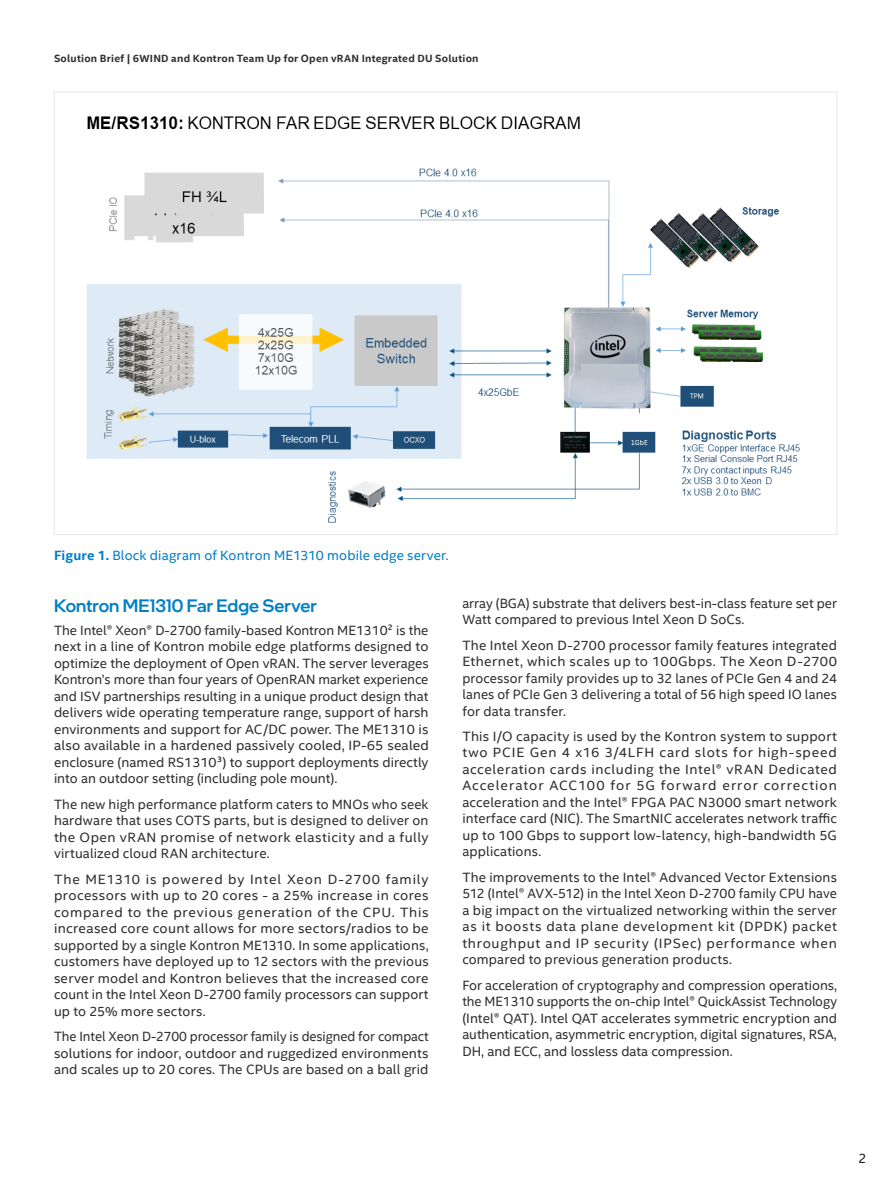
<style>
.page{position:relative;width:891px;height:1188px;background:#fff}
.page>*{position:absolute;margin:0;border:0;box-sizing:border-box;transform-origin:0 0}
.CopyHeaderBlue{font:500 18px "Intel One Display";letter-spacing:.005em;color:#007ec5}
.MainCopy___Caption{font:13.5px/16.5px "Intel Clear";letter-spacing:.005em;color:#2d2f2e;text-align:justify}
.MainCopy___Caption-2{font:13.5px "Intel Clear";letter-spacing:.01em;color:#007ec5}
.t1{font:13.5px "Intel Clear";color:#231f20}
.Document_Header{font:700 10.5px "Intel Clear";letter-spacing:.02em;color:#2d2f2e}
.s1{font-weight:700}
</style>
<div class="page">
<img style="left:86px;top:116px;width:714px;height:407px">
<p class="Document_Header" style="left:54px;top:51px;width:426px">Solution Brief | 6WIND and Kontron Team Up for Open vRAN Integrated DU Solution</p>
<p class="MainCopy___Caption-2" style="left:54px;top:546px;width:396px"><span class="s1">Figure 1.</span> Block diagram of Kontron ME1310 mobile edge server.</p>
<p class="CopyHeaderBlue" style="left:54px;top:594px;width:265px">Kontron ME1310 Far Edge Server</p>
<p class="MainCopy___Caption" style="left:54px;top:622px;width:376px">The Intel® Xeon® D-2700 family-based Kontron ME1310² is the next in a line of Kontron mobile edge platforms designed to optimize the deployment of Open vRAN. The server leverages Kontron’s more than four years of OpenRAN market experience and ISV partnerships resulting in a unique product design that delivers wide operating temperature range, support of harsh environments and support for AC/DC power. The ME1310 is also available in a hardened passively cooled, IP-65 sealed enclosure (named RS1310³) to support deployments directly into an outdoor setting (including pole mount).</p>
<p class="MainCopy___Caption" style="left:54px;top:795px;width:376px">The new high performance platform caters to MNOs who seek hardware that uses COTS parts, but is designed to deliver on the Open vRAN promise of network elasticity and a fully virtualized cloud RAN architecture.</p>
<p class="MainCopy___Caption" style="left:54px;top:870px;width:376px">The ME1310 is powered by Intel Xeon D-2700 family processors with up to 20 cores - a 25% increase in cores compared to the previous generation of the CPU. This increased core count allows for more sectors/radios to be supported by a single Kontron ME1310. In some applications, customers have deployed up to 12 sectors with the previous server model and Kontron believes that the increased core count in the Intel Xeon D-2700 family processors can support up to 25% more sectors.</p>
<p class="MainCopy___Caption" style="left:54px;top:1028px;width:376px">The Intel Xeon D-2700 processor family is designed for compact solutions for indoor, outdoor and ruggedized environments and scales up to 20 cores. The CPUs are based on a ball grid</p>
<p class="MainCopy___Caption" style="left:462px;top:594px;width:376px">array (BGA) substrate that delivers best-in-class feature set per<br>Watt compared to previous Intel Xeon D SoCs.</p>
<p class="MainCopy___Caption" style="left:462px;top:636px;width:376px">The Intel Xeon D-2700 processor family features integrated Ethernet, which scales up to 100Gbps. The Xeon D-2700 processor family provides up to 32 lanes of PCIe Gen 4 and 24 lanes of PCIe Gen 3 delivering a total of 56 high speed IO lanes for data transfer.</p>
<p class="MainCopy___Caption" style="left:462px;top:728px;width:376px">This I/O capacity is used by the Kontron system to support two PCIE Gen 4 x16 3/4LFH card slots for high-speed acceleration cards including the Intel® vRAN Dedicated Accelerator ACC100 for 5G forward error correction acceleration and the Intel® FPGA PAC N3000 smart network interface card (NIC). The SmartNIC accelerates network traffic up to 100 Gbps to support low-latency, high-bandwidth 5G applications.</p>
<p class="MainCopy___Caption" style="left:462px;top:869px;width:376px">The improvements to the Intel® Advanced Vector Extensions 512 (Intel® AVX-512) in the Intel Xeon D-2700 family CPU have a big impact on the virtualized networking within the server as it boosts data plane development kit (DPDK) packet throughput and IP security (IPSec) performance when compared to previous generation products.</p>
<p class="MainCopy___Caption" style="left:462px;top:976px;width:376px">For acceleration of cryptography and compression operations, the ME1310 supports the on-chip Intel® QuickAssist Technology (Intel® QAT). Intel QAT accelerates symmetric encryption and authentication, asymmetric encryption, digital signatures, RSA, DH, and ECC, and lossless data compression.</p>
<p class="t1" style="left:858px;top:1149px;width:10px">2</p>
</div>
